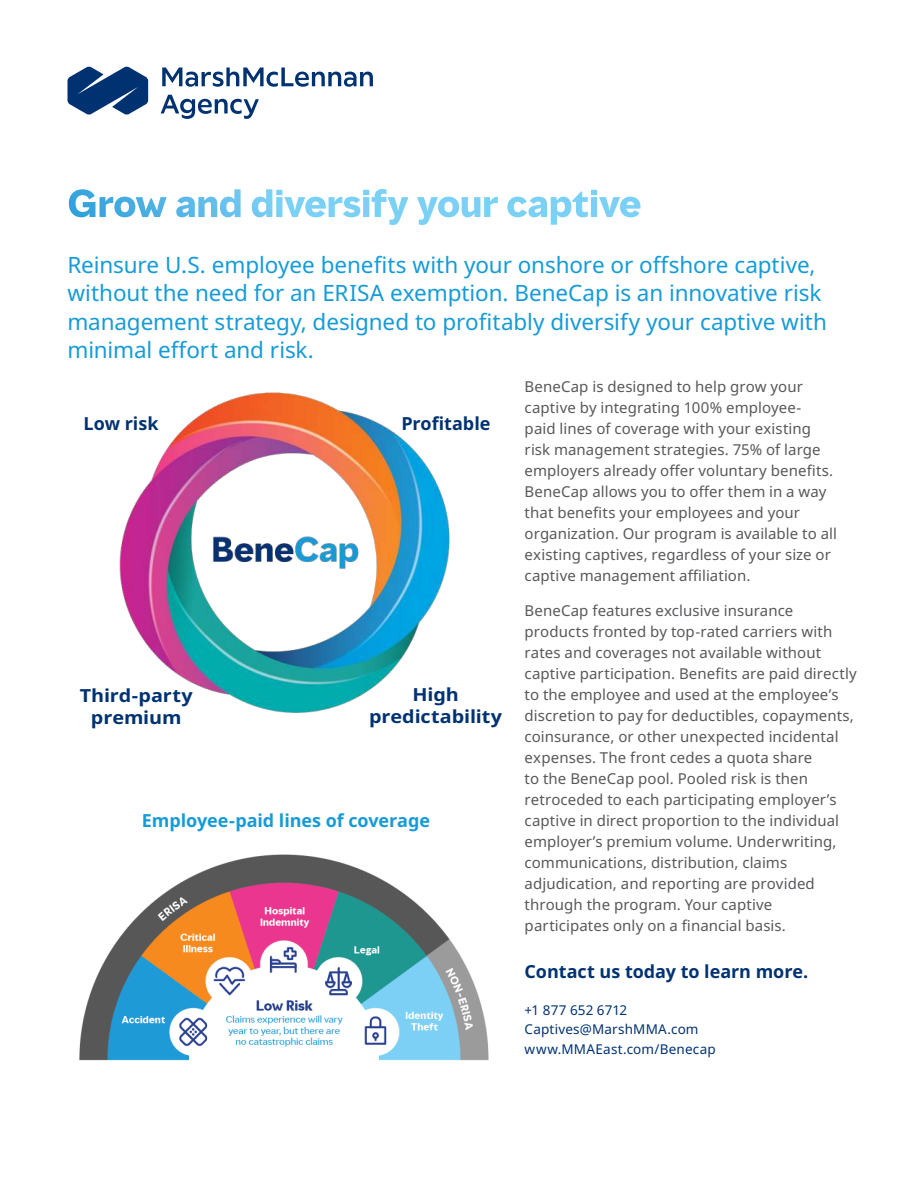
<style>
.page{position:relative;width:918px;height:1188px;background:#fff}
.page>*{position:absolute;margin:0;border:0;box-sizing:border-box;transform-origin:0 0}
.t1{font:22.5px/28.5px "Noto Sans";letter-spacing:-.005em;color:#169bd7}
.t2{font:700 18px "Noto Sans";letter-spacing:-.005em;color:#003272}
.t3{font:700 18px/21.6px "Noto Sans";letter-spacing:-.005em;color:#003272;text-align:center;scale:1.1 1}
.t4{font:700 18px "Noto Sans";letter-spacing:-.005em;color:#169bd7}
.t5{font:15px/21px "Noto Sans";letter-spacing:.005em;color:#57585a}
.t6{font:13.5px/19.5px "Noto Sans";letter-spacing:.01em;color:#003272}
</style>
<div class="page">
<svg style="left:68px;top:67px;width:80px;height:48px"></svg>
<svg style="left:162px;top:68px;width:211px;height:19px"></svg>
<svg style="left:161px;top:95px;width:98px;height:24px"></svg>
<img style="left:69px;top:189px;width:27px;height:28px">
<img style="left:100px;top:197px;width:67px;height:20px">
<img style="left:176px;top:197px;width:19px;height:20px">
<img style="left:198px;top:197px;width:19px;height:20px">
<img style="left:220px;top:189px;width:21px;height:28px">
<img style="left:252px;top:189px;width:20px;height:28px">
<img style="left:276px;top:190px;width:6px;height:27px">
<img style="left:284px;top:197px;width:42px;height:20px">
<img style="left:329px;top:197px;width:31px;height:20px">
<img style="left:363px;top:190px;width:6px;height:27px">
<img style="left:372px;top:189px;width:15px;height:28px">
<img style="left:388px;top:197px;width:21px;height:28px">
<img style="left:417px;top:197px;width:21px;height:28px">
<img style="left:438px;top:197px;width:21px;height:20px">
<img style="left:462px;top:197px;width:18px;height:20px">
<img style="left:484px;top:197px;width:14px;height:20px">
<img style="left:507px;top:197px;width:40px;height:20px">
<img style="left:551px;top:197px;width:20px;height:28px">
<img style="left:572px;top:192px;width:16px;height:25px">
<img style="left:599px;top:197px;width:42px;height:20px">
<img style="left:119px;top:392px;width:331px;height:321px">
<img style="left:79px;top:854px;width:410px;height:207px">
<p class="t1" style="left:68px;top:251px;width:761px">Reinsure U.S. employee benefits with your onshore or offshore captive, without the need for an ERISA exemption. BeneCap is an innovative risk management strategy, designed to profitably diversify your captive with minimal effort and risk.</p>
<p class="t5" style="left:525px;top:376px;width:314px">BeneCap is designed to help grow your captive by integrating 100% employee-<br>paid lines of coverage with your existing risk management strategies. 75% of large employers already offer voluntary benefits.<br>BeneCap allows you to offer them in a way that benefits your employees and your organization. Our program is available to all existing captives, regardless of your size or captive management affiliation.</p>
<p class="t5" style="left:525px;top:600px;width:334px">BeneCap features exclusive insurance products fronted by top-rated carriers with rates and coverages not available without captive participation. Benefits are paid directly to the employee and used at the employee’s discretion to pay for deductibles, copayments, coinsurance, or other unexpected incidental expenses. The front cedes a quota share<br>to the BeneCap pool. Pooled risk is then retroceded to each participating employer’s captive in direct proportion to the individual employer’s premium volume. Underwriting, communications, distribution, claims adjudication, and reporting are provided through the program. Your captive participates only on a financial basis.</p>
<p class="t2" style="left:84px;top:416px;width:76px">Low risk</p>
<p class="t2" style="left:401px;top:411px;width:91px">Profitable</p>
<p class="t3" style="left:80px;top:686px;width:104px">Third-party premium</p>
<p class="t3" style="left:369px;top:686px;width:123px">High predictability</p>
<p class="t4" style="left:142px;top:813px;width:290px">Employee-paid lines of coverage</p>
<p class="t2" style="left:525px;top:964px;width:285px">Contact us today to learn more.</p>
<p class="t6" style="left:525px;top:1000px;width:193px">+1 877 652 6712<br>Captives@MarshMMA.com www.MMAEast.com/Benecap</p>
</div>
